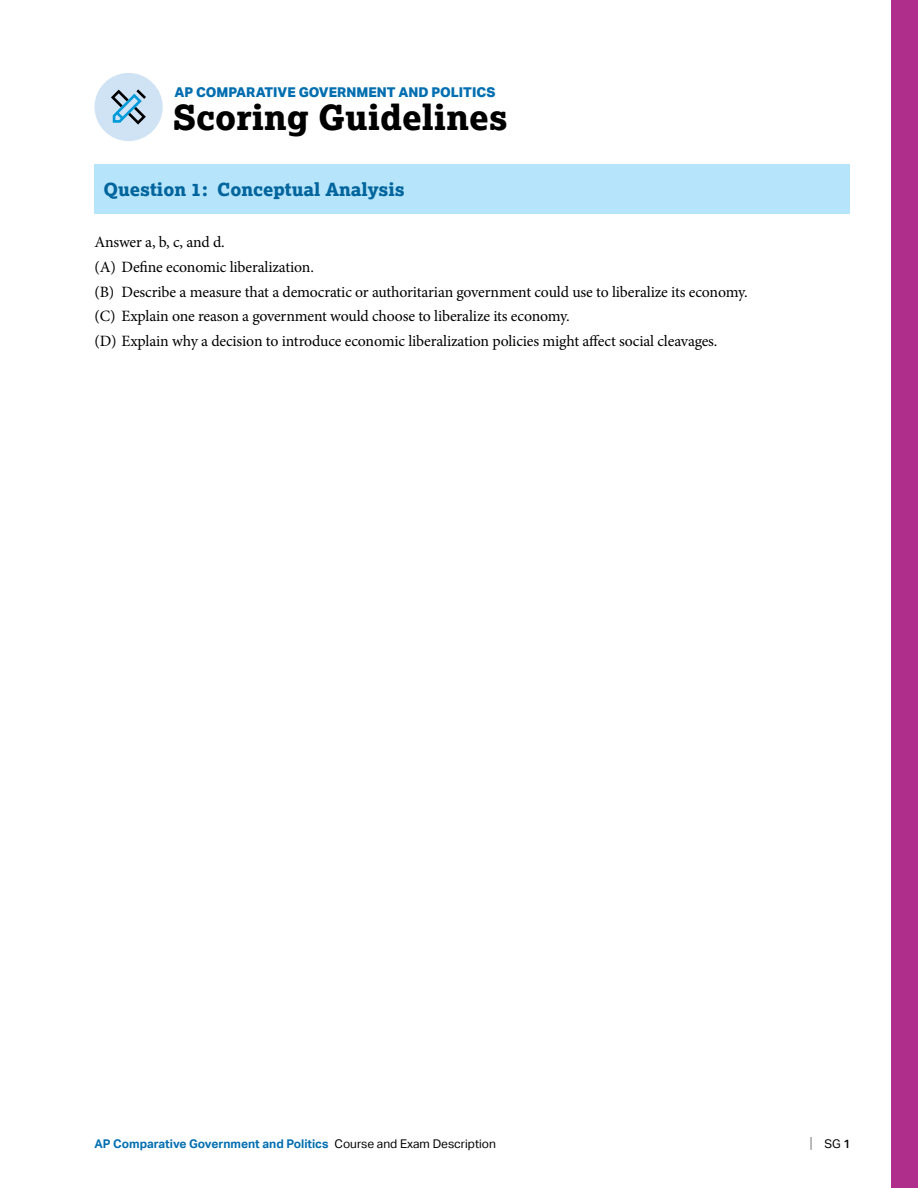
<style>
.page{position:relative;width:918px;height:1188px;background:#fff}
.page>*{position:absolute;margin:0;border:0;box-sizing:border-box;transform-origin:0 0}
.t1{font:800 34.5px "Lexia";color:#000}
.t2{font:800 18px "Lexia";color:#00649d}
.t3{font:15.75px/25px "Minion Pro";letter-spacing:-.01em;color:#000}
.t4{font:15px "Aktiv Grotesk";color:#808285;scale:.8 1}
.t5{font:800 13.5px "Aktiv Grotesk";color:#006eb0}
.t6{font:700 12px "Aktiv Grotesk";color:#006eb0}
.t7{font:12px "Aktiv Grotesk";color:#000}
.s1{font-weight:400;color:#000}
.s2{font-weight:500}
</style>
<div class="page">
<div style="left:94px;top:165px;width:756px;height:49px;background:#b6e4fa"></div>
<div style="left:891px;top:0;width:27px;height:1188px;background:#b02e8b"></div>
<div style="left:95px;top:73px;width:68px;height:68px;background:#cfe3f5;border-radius:50%"></div>
<svg style="left:111px;top:89px;width:35px;height:36px"></svg>
<p class="t5" style="left:174px;top:83px;width:323px">AP COMPARATIVE GOVERNMENT AND POLITICS</p>
<h1 class="t1" style="left:173px;top:95px;width:336px">Scoring Guidelines</h1>
<p class="t2" style="left:104px;top:178px;width:303px">Question 1: Conceptual Analysis</p>
<p class="t3" style="left:94px;top:229px;width:655px">Answer a, b, c, and d.<br>(A) Define economic liberalization.<br>(B) Describe a measure that a democratic or authoritarian government could use to liberalize its economy. (C) Explain one reason a government would choose to liberalize its economy.<br>(D) Explain why a decision to introduce economic liberalization policies might affect social cleavages.</p>
<p class="t4" style="left:810px;top:1134px;width:5px">|</p>
<p class="t6" style="left:94px;top:1136px;width:403px">AP Comparative Government and Politics <span class="s1">Course and Exam Description</span></p>
<p class="t7" style="left:825px;top:1136px;width:27px">SG <span class="s2">1</span></p>
</div>
